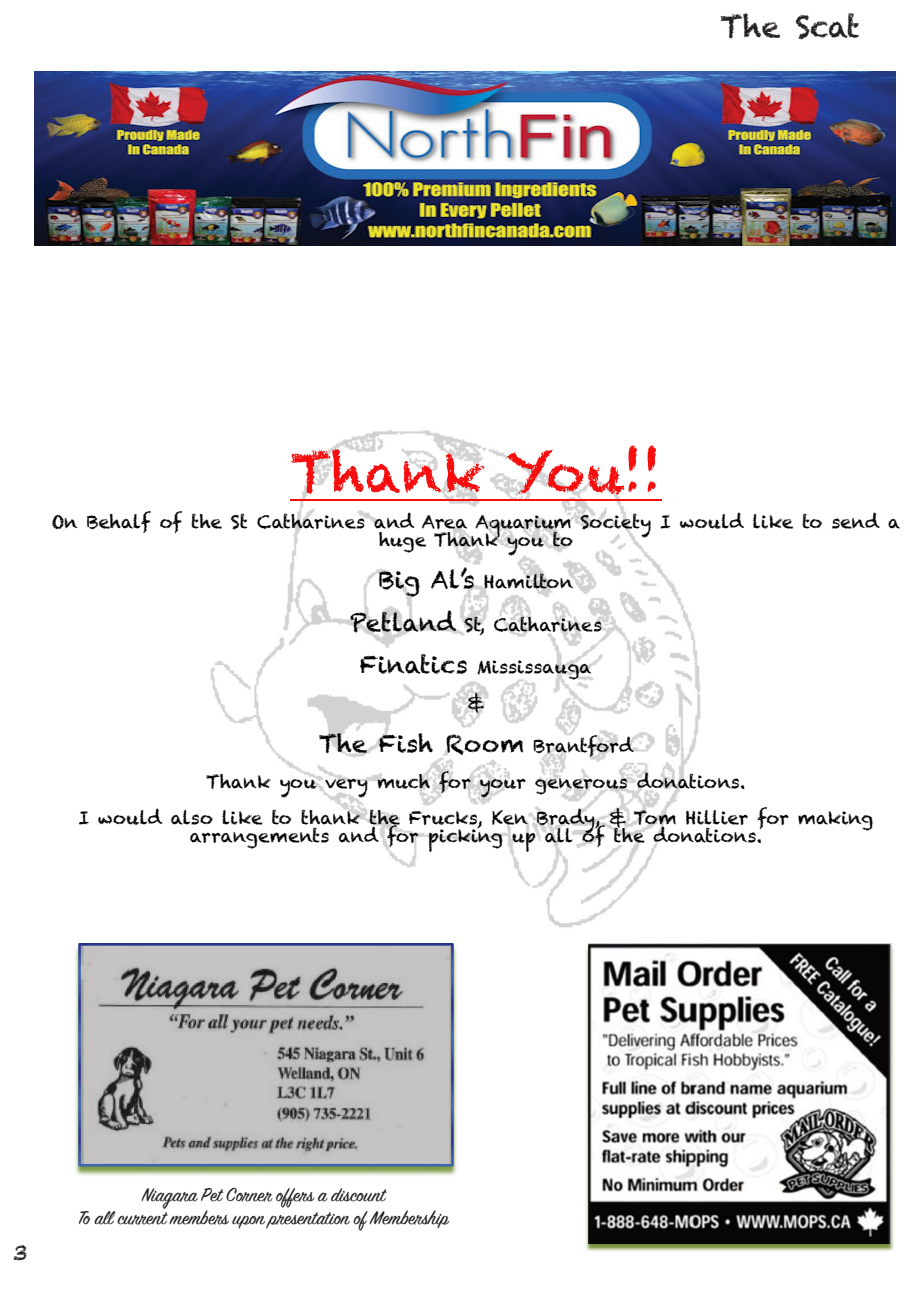
<style>
.page{position:relative;width:919px;height:1289px;background:#fff}
.page>*{position:absolute;margin:0;border:0;box-sizing:border-box;transform-origin:0 0}
.t1{font:54px "Chalkduster";color:#f60d0d}
.t2{font:30px "Chalkduster";color:#231f20}
.t3{font:24px "Chalkduster";color:#000}
.t4{font:21px/22.5px "Sign Painter House Script";color:#231f20;text-align:center}
.t5{font:21px "Chalkduster";color:#231f20}
.t6{font:18px/36.3px "Chalkduster";color:#000;text-align:center}
.s1{font-size:24px}
.s2{font-size:18px}
</style>
<div class="page">
<img style="left:210px;top:430px;width:491px;height:498px">
<img style="left:35px;top:71px;width:860px;height:175px">
<hr style="left:290px;top:499px;width:372px;height:1px;background:#f60d0d">
<img style="left:586px;top:943px;width:308px;height:308px">
<img style="left:75px;top:943px;width:382px;height:233px">
<h2 class="t2" style="left:720px;top:7px;width:142px">The Scat</h2>
<h1 class="t1" style="left:290px;top:438px;width:373px">Thank You!!</h1>
<p class="t6" style="left:51px;top:512px;width:850px;line-height:18.3px">On Behalf of the St Catharines and Area Aquarium Society I would like to send a huge Thank you to</p>
<p class="t6" style="left:379px;top:564px;width:196px"><span class="s1">Big Al’s</span> Hamilton</p>
<p class="t6" style="left:350px;top:606px;width:254px"><span class="s1">Petland</span> St, Catharines</p>
<p class="t6" style="left:360px;top:648px;width:233px"><span class="s1">Finatics</span> Mississauga &amp;</p>
<h3 class="t3" style="left:319px;top:728px;width:316px">The Fish Room <span class="s2">Brantford</span></h3>
<p class="t6" style="left:78px;top:763px;width:796px">Thank you very much for your generous donations.<br>I would also like to thank the Frucks, Ken Brady, &amp; Tom Hillier for making</p>
<p class="t6" style="left:190px;top:817px;width:573px">arrangements and for picking up all of the donations.</p>
<p class="t5" style="left:13px;top:1239px;width:16px">3</p>
<p class="t4" style="left:78px;top:1184px;width:372px">Niagara Pet Corner offers a discount<br>To all current members upon presentation of Membership</p>
</div>
